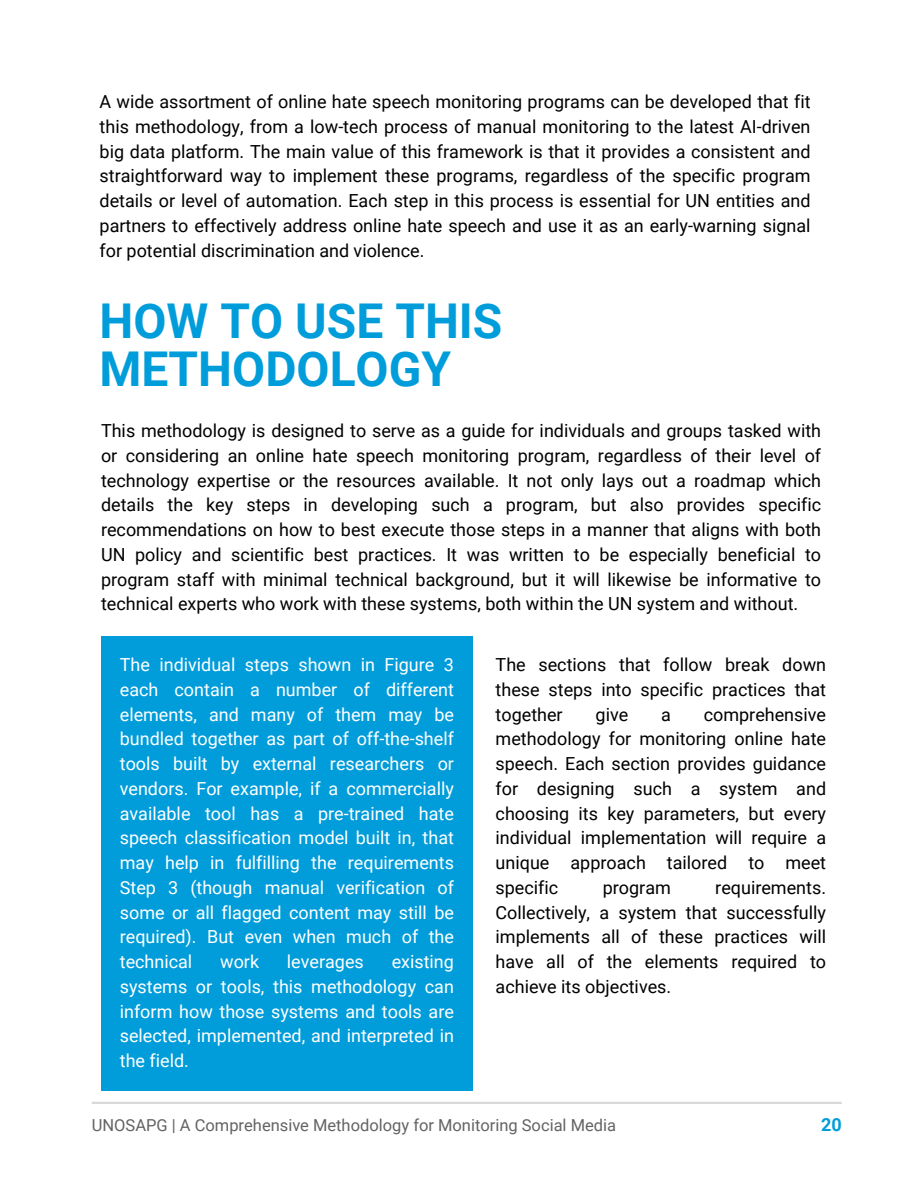
<style>
.page{position:relative;width:918px;height:1188px;background:#fff}
.page>*{position:absolute;margin:0;border:0;box-sizing:border-box;transform-origin:0 0}
.t1{font:700 48px/48.3px "Roboto";color:#009dda}
.t2{font:18px/24.8px "Roboto";color:#000;text-align:justify}
.t3{font:18px/24.8px "Roboto";color:#fff;text-align:justify}
.t4{font:700 18px "Roboto";color:#009dda}
.t5{font:16.5px "Roboto";color:#636363}
</style>
<div class="page">
<hr style="left:92px;top:1102px;width:750px;height:2px;background:#d9d9d9">
<div style="left:101px;top:637px;width:372px;height:453px;background:#009dda"></div>
<p class="t2" style="left:100px;top:89px;width:712px">A wide assortment of online hate speech monitoring programs can be developed that fit this methodology, from a low-tech process of manual monitoring to the latest AI-driven big data platform. The main value of this framework is that it provides a consistent and straightforward way to implement these programs, regardless of the specific program details or level of automation. Each step in this process is essential for UN entities and partners to effectively address online hate speech and use it as an early-warning signal for potential discrimination and violence.</p>
<p class="t1" style="left:100px;top:297px;width:404px">HOW TO USE THIS<br>METHODOLOGY</p>
<p class="t2" style="left:101px;top:418px;width:722px">This methodology is designed to serve as a guide for individuals and groups tasked with or considering an online hate speech monitoring program, regardless of their level of technology expertise or the resources available. It not only lays out a roadmap which details the key steps in developing such a program, but also provides specific recommendations on how to best execute those steps in a manner that aligns with both UN policy and scientific best practices. It was written to be especially beneficial to program staff with minimal technical background, but it will likewise be informative to technical experts who work with these systems, both within the UN system and without.</p>
<p class="t3" style="left:120px;top:653px;width:336px">The individual steps shown in Figure 3 each contain a number of different elements, and many of them may be bundled together as part of off-the-shelf tools built by external researchers or vendors. For example, if a commercially available tool has a pre-trained hate speech classification model built in, that may help in fulfilling the requirements Step 3 (though manual verification of some or all flagged content may still be required). But even when much of the technical</p>
<p class="t3" style="left:220px;top:950px;width:40px">work</p>
<p class="t3" style="left:287px;top:950px;width:78px">leverages</p>
<p class="t3" style="left:120px;top:950px;width:336px;text-indent:272px">existing systems or tools, this methodology can inform how those systems and tools are selected, implemented, and interpreted in the field.</p>
<p class="t2" style="left:496px;top:653px;width:332px">The sections that follow break down these steps into specific practices that together</p>
<p class="t2" style="left:496px;top:702px;width:332px;text-indent:208px">comprehensive methodology for monitoring online hate speech. Each section provides guidance for designing such a system and choosing its key parameters, but every individual implementation will require a unique approach tailored to meet specific</p>
<p class="t2" style="left:596px;top:702px;width:34px">give</p>
<p class="t2" style="left:661px;top:702px;width:11px">a</p>
<p class="t2" style="left:496px;top:875px;width:332px;text-indent:220px">requirements.<br>Collectively, a system that successfully implements all of these practices will have all of the elements required to achieve its objectives.</p>
<p class="t2" style="left:603px;top:875px;width:70px">program</p>
<p class="t5" style="left:92px;top:1115px;width:526px">UNOSAPG | A Comprehensive Methodology for Monitoring Social Media</p>
<h1 class="t4" style="left:821px;top:1115px;width:22px">20</h1>
</div>
